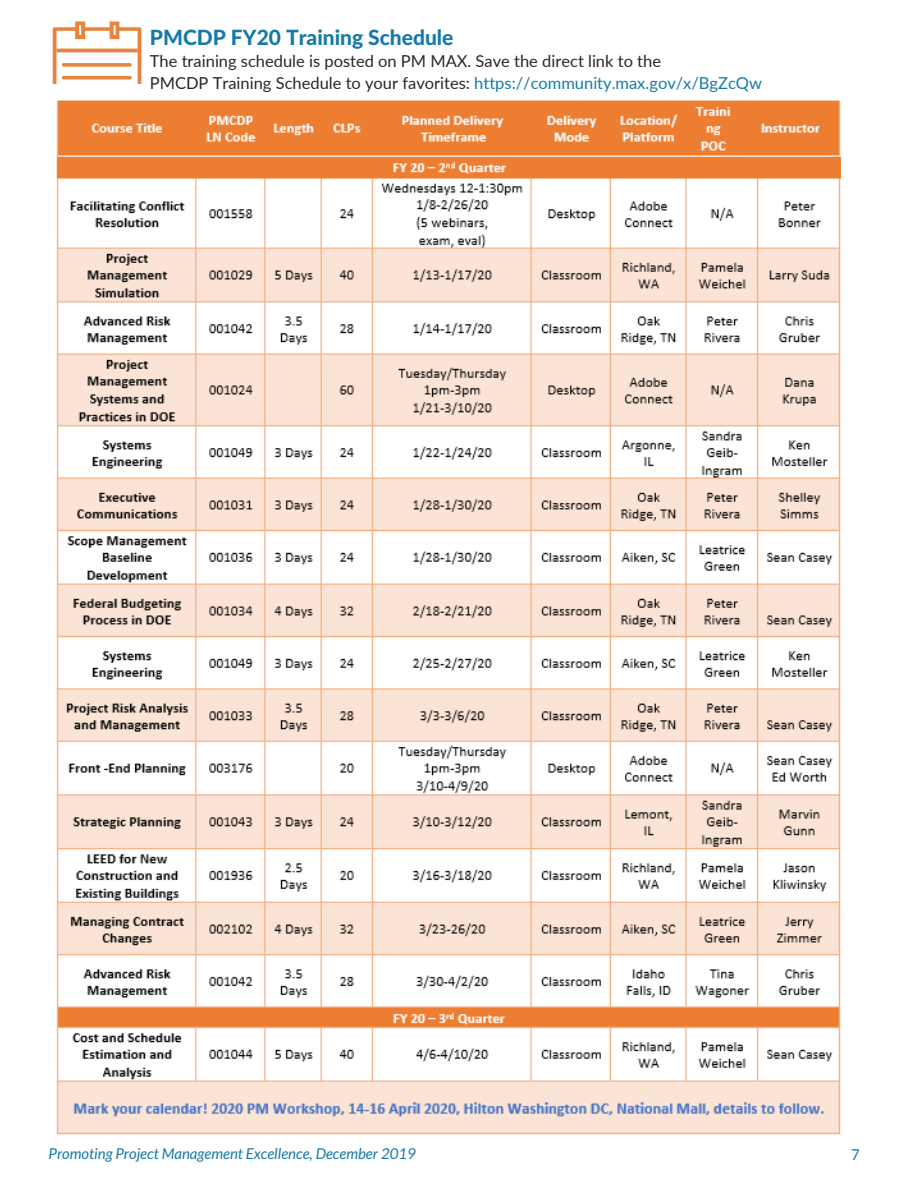
<style>
.page{position:relative;width:918px;height:1188px;background:#fff}
.page>*{position:absolute;margin:0;border:0;box-sizing:border-box;transform-origin:0 0}
.t1{font:800 21px "Lato Latin";color:#157aa8}
.t2{font:16.5px/22.5px "Lato";color:#282828}
.t3{font:italic 15px "Lato";color:#157aa8}
.t4{font:15px "Lato";color:#157aa8}
.s1{color:#157aa8}
</style>
<div class="page">
<svg style="left:53px;top:22px;width:89px;height:62px"></svg>
<img style="left:56px;top:100px;width:785px;height:1034px">
<p class="t1" style="left:150px;top:24px;width:305px">PMCDP FY20 Training Schedule</p>
<p class="t2" style="left:150px;top:49px;width:614px">The training schedule is posted on PM MAX. Save the direct link to the<br>PMCDP Training Schedule to your favorites: <span class="s1">https://community.max.gov/x/BgZcQw</span></p>
<p class="t3" style="left:49px;top:1145px;width:369px">Promoting Project Management Excellence, December 2019</p>
<p class="t4" style="left:851px;top:1146px;width:10px">7</p>
</div>
